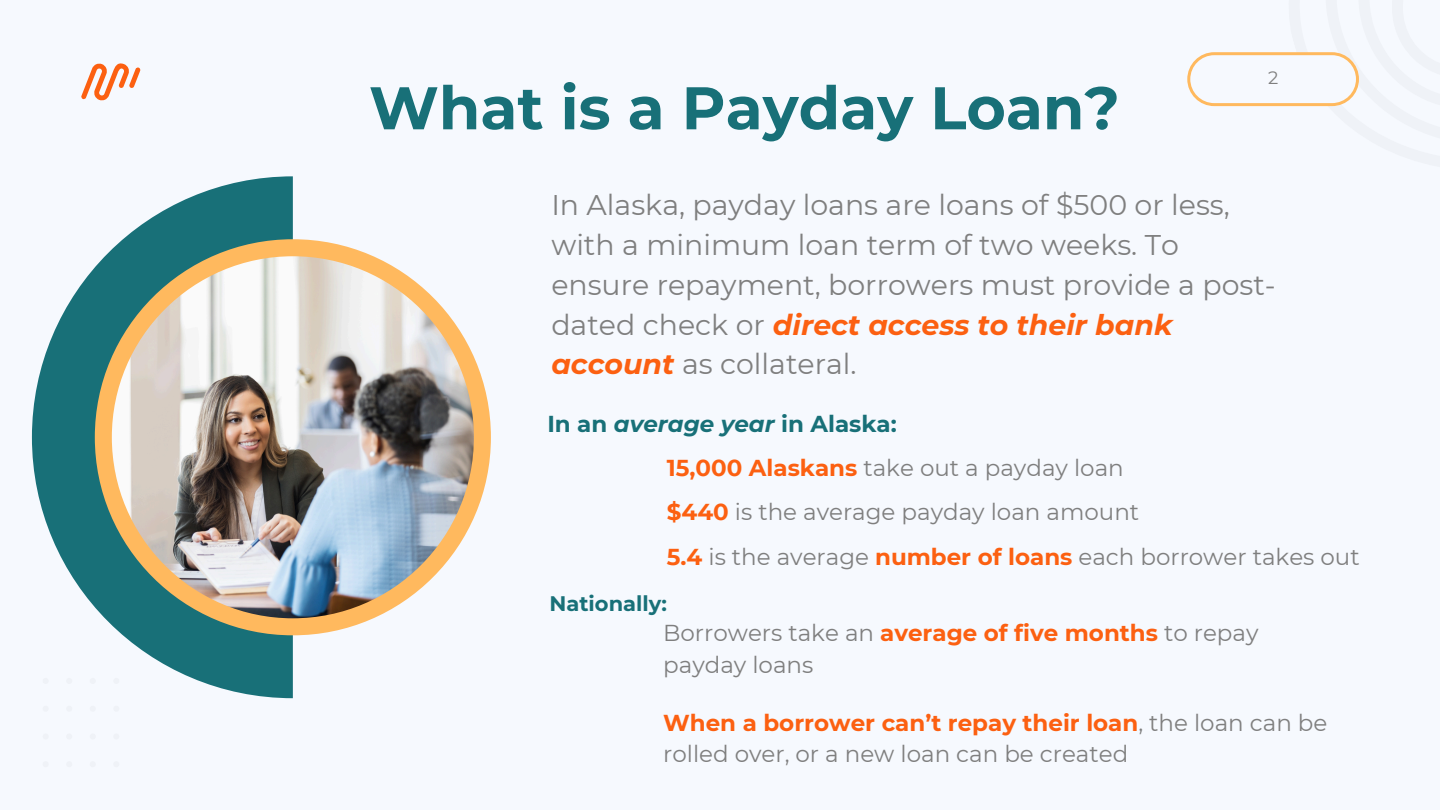
<style>
.page{position:relative;width:1440px;height:810px;background:#f6f9fe}
.page>*{position:absolute;margin:0;border:0;box-sizing:border-box;transform-origin:0 0}
.t1{font:700 60.1px "Montserrat";color:#187078}
.t2{font:28.4px/39.8px "Montserrat";color:#7f7f7f}
.t3{font:23px/31.5px "Montserrat";color:#7f7f7f}
.t4{font:700 23px "Montserrat";color:#187078}
.t5{font:700 21px "Montserrat";color:#187078}
.t6{font:18px "Montserrat";color:#7f7f7f}
.s1{font-weight:700;font-style:italic;color:#fc6011}
.s2{font-style:italic}
.s3{font-weight:700;color:#fc6011}
</style>
<div class="page">
<svg style="left:1187px;top:52px;width:172px;height:55px"></svg>
<svg style="left:81px;top:63px;width:60px;height:38px"></svg>
<svg style="left:32px;top:176px;width:261px;height:522px;fill:#187078"></svg>
<div style="left:95px;top:239px;width:396px;height:396px;background:#ffb95e;border-radius:50%"></div>
<img style="left:112px;top:256px;width:362px;height:362px;border-radius:50%">
<svg style="left:43px;top:678px;width:76px;height:20px"></svg>
<h1 class="t1" style="left:369px;top:71px;width:752px">What is a Payday Loan?</h1>
<p class="t6" style="left:1268px;top:67px;width:12px">2</p>
<p class="t2" style="left:551px;top:185px;width:726px">In Alaska, payday loans are loans of $500 or less, with a minimum loan term of two weeks. To ensure repayment, borrowers must provide a post&shy;dated check or <span class="s1">direct access to their bank account</span> as collateral.</p>
<p class="t4" style="left:547px;top:410px;width:351px">In an <span class="s2">average year</span> in Alaska:</p>
<h2 class="t3" style="left:667px;top:452px;width:458px"><span class="s3">15,000 Alaskans</span> take out a payday loan</h2>
<p class="t3" style="left:667px;top:496px;width:474px"><span class="s3">$440</span> is the average payday loan amount</p>
<p class="t3" style="left:667px;top:541px;width:694px"><span class="s3">5.4</span> is the average <span class="s3">number of loans</span> each borrower takes out</p>
<p class="t5" style="left:550px;top:590px;width:119px">Nationally:</p>
<h3 class="t3" style="left:663px;top:617px;width:597px">Borrowers take an <span class="s3">average of five months</span> to repay payday loans</h3>
<p class="t3" style="left:663px;top:707px;width:666px"><span class="s3">When a borrower can’t repay their loan</span>, the loan can be rolled over, or a new loan can be created</p>
</div>
